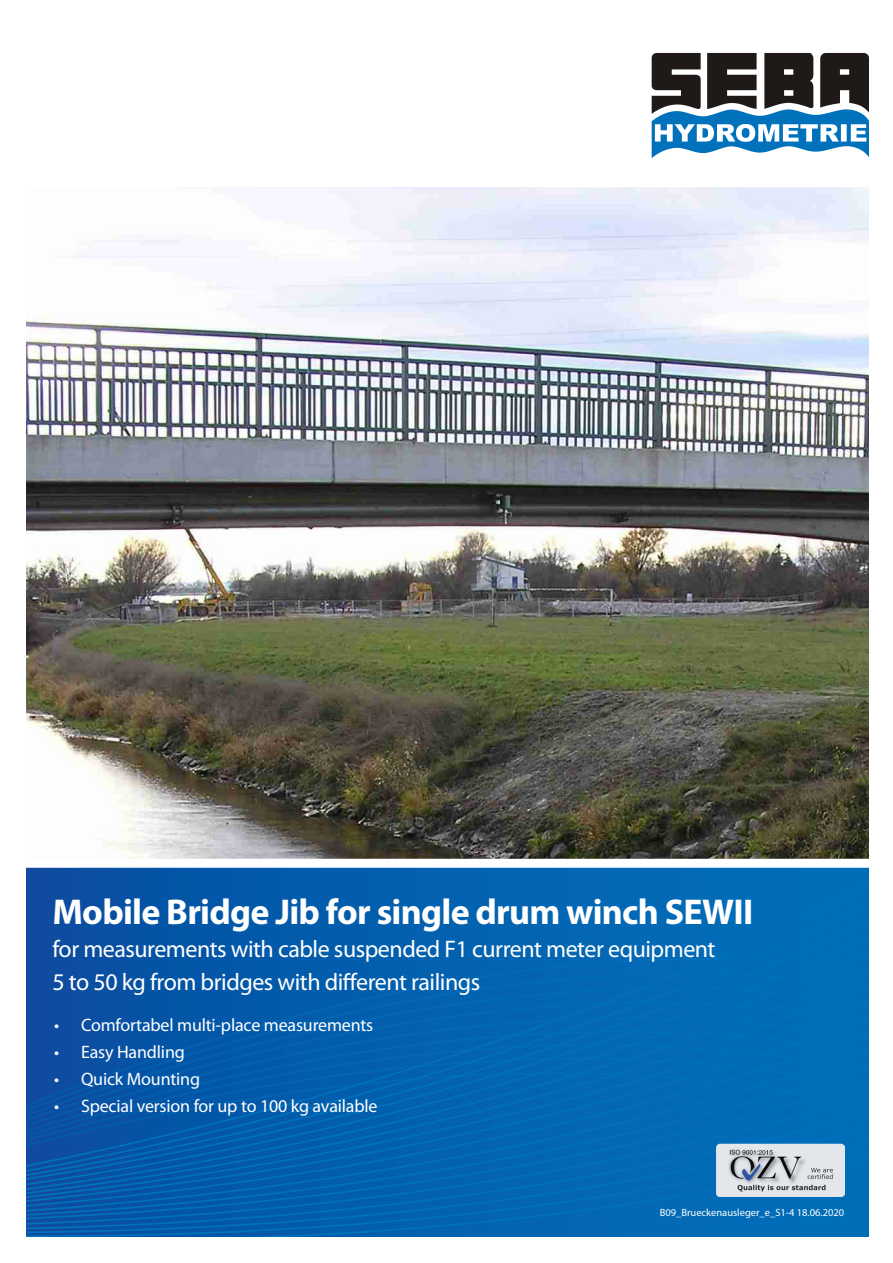
<style>
.page{position:relative;width:893px;height:1263px;background:#fff}
.page>*{position:absolute;margin:0;border:0;box-sizing:border-box;transform-origin:0 0}
.t1{font:700 36px "Myriad Pro";letter-spacing:-.02em;color:#fff}
.t2{font:24px "Myriad Pro";letter-spacing:-.02em;color:#fff}
.t3{font:18px "Myriad Pro";letter-spacing:-.01em;color:#fff}
.t4{font:10.5px "Myriad Pro";color:#fff}
</style>
<div class="page">
<img style="left:26px;top:187px;width:843px;height:368px">
<img style="left:26px;top:555px;width:843px;height:18px">
<img style="left:26px;top:573px;width:843px;height:14px">
<svg style="left:26px;top:599px;width:843px;height:15px;background:#646162"></svg>
<svg style="left:26px;top:614px;width:843px;height:14px;background:#6b6e57"></svg>
<svg style="left:26px;top:628px;width:843px;height:14px;background:#6a7148"></svg>
<svg style="left:26px;top:642px;width:843px;height:14px;background:#677043"></svg>
<svg style="left:26px;top:656px;width:843px;height:15px;background:#636b42"></svg>
<svg style="left:26px;top:671px;width:843px;height:43px;background:#5c5d45"></svg>
<svg style="left:26px;top:714px;width:843px;height:18px;background:#555344"></svg>
<svg style="left:41px;top:732px;width:828px;height:15px;background:#565345"></svg>
<svg style="left:62px;top:747px;width:807px;height:14px;background:#525043"></svg>
<svg style="left:72px;top:761px;width:797px;height:15px;background:#545145"></svg>
<svg style="left:93px;top:776px;width:776px;height:16px;background:#565547"></svg>
<svg style="left:113px;top:792px;width:756px;height:15px;background:#595749"></svg>
<svg style="left:113px;top:807px;width:756px;height:16px;background:#5b5a4d"></svg>
<svg style="left:123px;top:823px;width:746px;height:15px;background:#5b5a4d"></svg>
<svg style="left:26px;top:838px;width:843px;height:399px;background:#0962ab"></svg>
<svg style="left:652px;top:53px;width:217px;height:105px"></svg>
<div style="left:9px;top:859px;width:869px;height:9px;background:#fff"></div>
<img style="left:716px;top:1141px;width:128px;height:55px">
<p class="t1" style="left:52px;top:889px;width:702px">Mobile Bridge Jib for single drum winch SEWII</p>
<p class="t2" style="left:52px;top:934px;width:665px">for measurements with cable suspended F1 current meter equipment</p>
<p class="t2" style="left:52px;top:967px;width:429px">5 to 50 kg from bridges with different railings</p>
<p class="t3" style="left:54px;top:1014px;width:321px">• Comfortabel multi-place measurements</p>
<p class="t3" style="left:54px;top:1041px;width:132px">• Easy Handling</p>
<p class="t3" style="left:54px;top:1068px;width:148px">• Quick Mounting</p>
<p class="t3" style="left:54px;top:1095px;width:325px">• Special version for up to 100 kg available</p>
<p class="t4" style="left:660px;top:1205px;width:186px">B09_Brueckenausleger_e_S1-4 18.06.2020</p>
</div>
